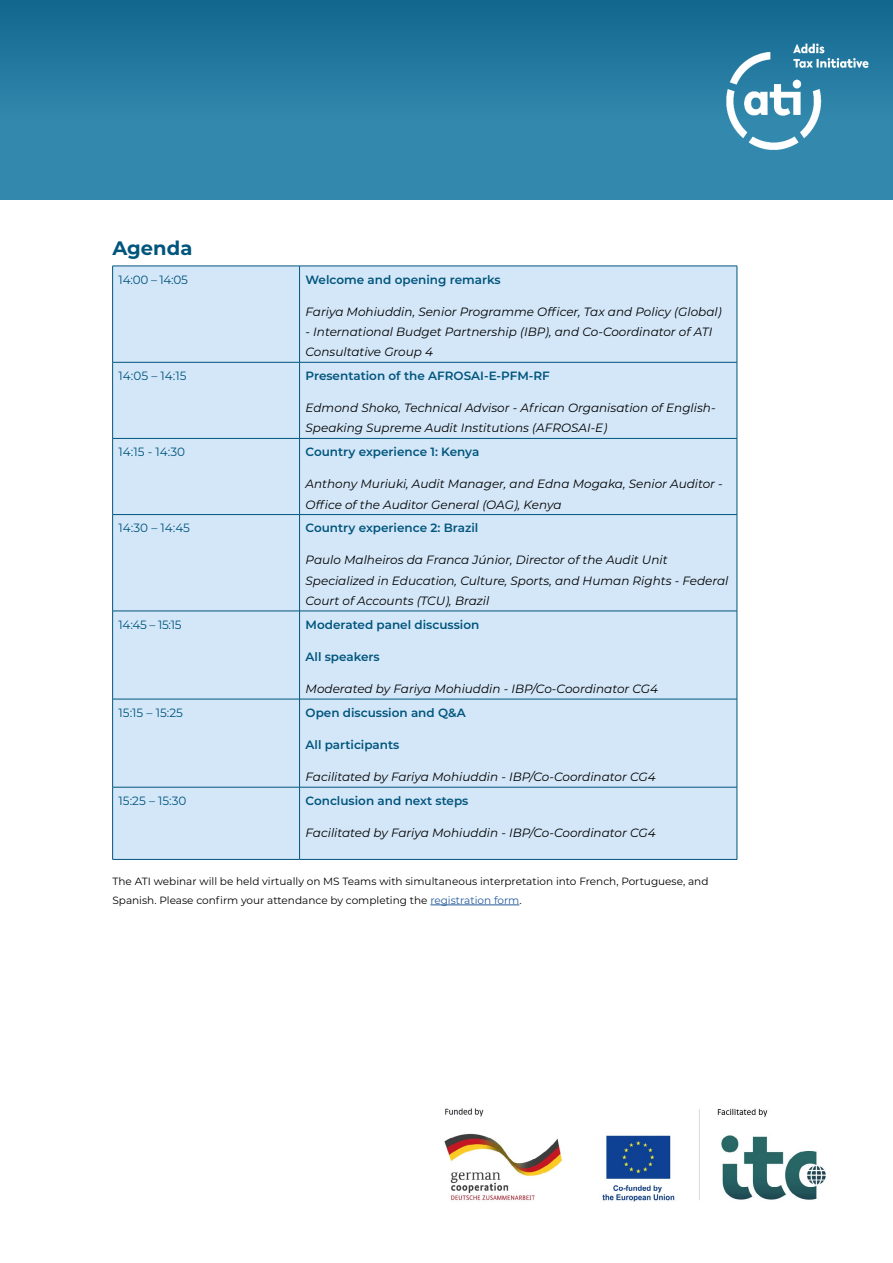
<style>
.page{position:relative;width:893px;height:1263px;background:#fff}
.page>*{position:absolute;margin:0;border:0;box-sizing:border-box;transform-origin:0 0}
.t1{font:700 19.5px "Montserrat";color:#00557d}
.t2{font:italic 12px/20.2px "Montserrat";color:#000}
.t3{font:600 12px "Montserrat";color:#00557d}
.t4{font:12px "Montserrat";color:#00557d}
.t5{font:10.5px/19px "Montserrat";color:#000}
.s1{color:#275b9b}
</style>
<div class="page">
<div style="left:0;top:0;width:893px;height:200px;background:linear-gradient(to bottom,#166c92,#3a90b4)"></div>
<img style="left:718px;top:6px;width:163px;height:161px">
<hr style="left:430px;top:905px;width:89px;height:1px;background:#275b9b">
<div style="left:113px;top:267px;width:624px;height:592px;background:#d4e7f8"></div>
<hr style="left:299px;top:266px;width:1px;height:96px;background:#00557d">
<hr style="left:112px;top:362px;width:188px;height:1px;background:#00557d">
<hr style="left:300px;top:362px;width:437px;height:1px;background:#00557d">
<hr style="left:299px;top:362px;width:1px;height:76px;background:#00557d">
<hr style="left:112px;top:438px;width:188px;height:1px;background:#00557d">
<hr style="left:300px;top:438px;width:437px;height:1px;background:#00557d">
<hr style="left:299px;top:439px;width:1px;height:75px;background:#00557d">
<hr style="left:112px;top:514px;width:188px;height:1px;background:#00557d">
<hr style="left:300px;top:514px;width:437px;height:1px;background:#00557d">
<hr style="left:299px;top:515px;width:1px;height:96px;background:#00557d">
<hr style="left:299px;top:611px;width:1px;height:88px;background:#00557d">
<hr style="left:112px;top:699px;width:188px;height:1px;background:#00557d">
<hr style="left:300px;top:699px;width:437px;height:1px;background:#00557d">
<hr style="left:299px;top:699px;width:1px;height:88px;background:#00557d">
<hr style="left:112px;top:787px;width:188px;height:1px;background:#00557d">
<hr style="left:300px;top:787px;width:437px;height:1px;background:#00557d">
<hr style="left:299px;top:787px;width:1px;height:72px;background:#00557d">
<hr style="left:112px;top:266px;width:188px;height:1px;background:#00557d">
<hr style="left:112px;top:266px;width:1px;height:96px;background:#00557d">
<hr style="left:300px;top:266px;width:437px;height:1px;background:#00557d">
<hr style="left:737px;top:266px;width:1px;height:96px;background:#00557d">
<hr style="left:112px;top:362px;width:1px;height:76px;background:#00557d">
<hr style="left:737px;top:362px;width:1px;height:76px;background:#00557d">
<hr style="left:112px;top:439px;width:1px;height:75px;background:#00557d">
<hr style="left:737px;top:439px;width:1px;height:75px;background:#00557d">
<hr style="left:112px;top:515px;width:1px;height:96px;background:#00557d">
<hr style="left:737px;top:515px;width:1px;height:96px;background:#00557d">
<hr style="left:112px;top:611px;width:188px;height:1px;background:#00557d">
<hr style="left:112px;top:611px;width:1px;height:88px;background:#00557d">
<hr style="left:300px;top:611px;width:437px;height:1px;background:#00557d">
<hr style="left:737px;top:611px;width:1px;height:88px;background:#00557d">
<hr style="left:112px;top:699px;width:1px;height:88px;background:#00557d">
<hr style="left:737px;top:699px;width:1px;height:88px;background:#00557d">
<hr style="left:112px;top:787px;width:1px;height:72px;background:#00557d">
<hr style="left:737px;top:787px;width:1px;height:72px;background:#00557d">
<hr style="left:112px;top:859px;width:188px;height:1px;background:#00557d">
<hr style="left:300px;top:859px;width:437px;height:1px;background:#00557d">
<img style="left:444px;top:1108px;width:382px;height:94px">
<h1 class="t1" style="left:112px;top:234px;width:81px">Agenda</h1>
<p class="t4" style="left:119px;top:271px;width:71px">14:00 – 14:05</p>
<p class="t3" style="left:306px;top:271px;width:197px">Welcome and opening remarks</p>
<p class="t2" style="left:306px;top:301px;width:418px">Fariya Mohiuddin, Senior Programme Officer, Tax and Policy (Global)</p>
<p class="t2" style="left:306px;top:321px;width:408px">- International Budget Partnership (IBP), and Co-Coordinator of ATI<br>Consultative Group 4</p>
<p class="t4" style="left:119px;top:367px;width:69px">14:05 – 14:15</p>
<p class="t3" style="left:306px;top:367px;width:246px">Presentation of the AFROSAI-E-PFM-RF</p>
<p class="t2" style="left:306px;top:397px;width:412px">Edmond Shoko, Technical Advisor - African Organisation of English-<br>Speaking Supreme Audit Institutions (AFROSAI-E)</p>
<p class="t4" style="left:119px;top:443px;width:68px">14:15 - 14:30</p>
<p class="t3" style="left:306px;top:443px;width:175px">Country experience 1: Kenya</p>
<p class="t2" style="left:306px;top:473px;width:419px">Anthony Muriuki, Audit Manager, and Edna Mogaka, Senior Auditor -<br>Office of the Auditor General (OAG), Kenya</p>
<p class="t4" style="left:119px;top:520px;width:73px">14:30 – 14:45</p>
<p class="t3" style="left:306px;top:519px;width:174px">Country experience 2: Brazil</p>
<p class="t2" style="left:306px;top:550px;width:424px">Paulo Malheiros da Franca Júnior, Director of the Audit Unit<br>Specialized in Education, Culture, Sports, and Human Rights - Federal<br>Court of Accounts (TCU), Brazil</p>
<p class="t4" style="left:119px;top:616px;width:65px">14:45 – 15:15</p>
<p class="t3" style="left:306px;top:616px;width:175px">Moderated panel discussion</p>
<p class="t3" style="left:306px;top:648px;width:76px">All speakers</p>
<p class="t2" style="left:306px;top:678px;width:354px">Moderated by Fariya Mohiuddin - IBP/Co-Coordinator CG4</p>
<p class="t4" style="left:119px;top:704px;width:66px">15:15 – 15:25</p>
<p class="t3" style="left:306px;top:704px;width:162px">Open discussion and Q&amp;A</p>
<p class="t3" style="left:306px;top:736px;width:95px">All participants</p>
<p class="t2" style="left:306px;top:766px;width:352px">Facilitated by Fariya Mohiuddin - IBP/Co-Coordinator CG4</p>
<p class="t4" style="left:119px;top:792px;width:69px">15:25 – 15:30</p>
<p class="t3" style="left:306px;top:792px;width:164px">Conclusion and next steps</p>
<p class="t2" style="left:306px;top:822px;width:352px">Facilitated by Fariya Mohiuddin - IBP/Co-Coordinator CG4</p>
<p class="t5" style="left:112px;top:871px;width:598px">The ATI webinar will be held virtually on MS Teams with simultaneous interpretation into French, Portuguese, and<br>Spanish. Please confirm your attendance by completing the <span class="s1">registration form</span>.</p>
</div>
